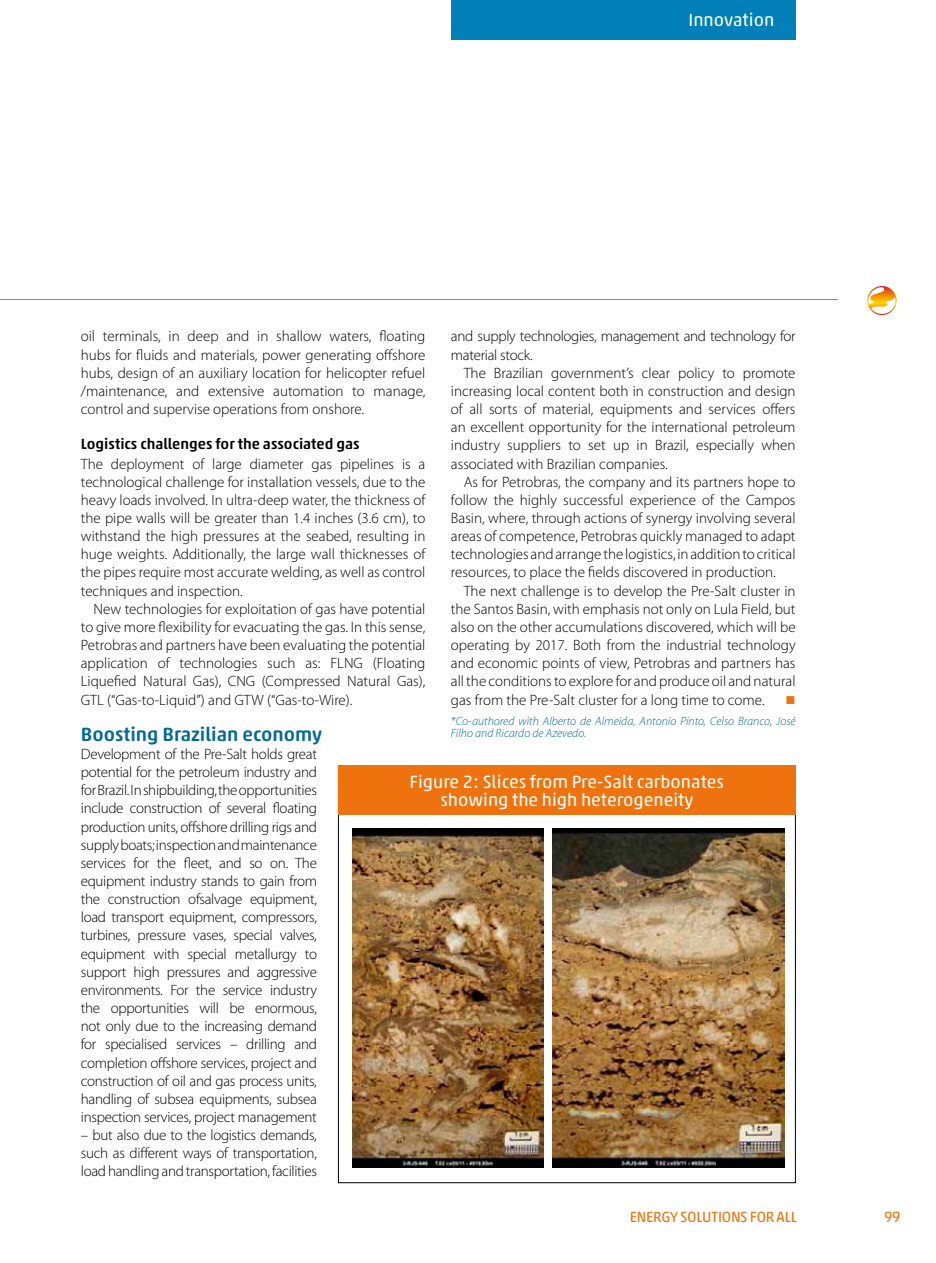
<style>
.page{position:relative;width:936px;height:1263px;background:#fff}
.page>*{position:absolute;margin:0;border:0;box-sizing:border-box;transform-origin:0 0}
.t1{font:500 19.5px "Akko Rounded Pro";color:#006997}
.t2{font:18px/18px "Akko Rounded Pro";color:#fff;text-align:center}
.t3{font:300 15px/18.1px "Myriad Pro";color:#000;text-align:justify}
.t4{font:300 15px/18.1px "Myriad Pro";letter-spacing:-.02em;color:#000}
.t5{font:500 15px "Akko Rounded Pro";color:#000}
.t6{font:15px "Akko Rounded Pro";letter-spacing:-.02em;color:#ee720e}
.t7{font:13.5px "Wingdings";color:#ee720e}
.t8{font:italic 300 12px/12px "Myriad Pro";color:#006997}
</style>
<div class="page">
<hr style="left:0;top:299px;width:837px;height:1px;background:#ee720e">
<svg style="left:867px;top:286px;width:29px;height:29px"></svg>
<div style="left:451px;top:0;width:344px;height:39px;background:#007fb8"></div>
<div style="left:338px;top:765px;width:457px;height:50px;background:#ee720e"></div>
<img style="left:353px;top:828px;width:190px;height:339px">
<img style="left:553px;top:828px;width:231px;height:339px">
<p class="t2" style="left:688px;top:11px;width:87px">I nnovation</p>
<p class="t3" style="left:81px;top:327px;width:346px">oil terminals, in deep and in shallow waters, floating hubs for fluids and materials, power generating offshore hubs, design of an auxiliary location for helicopter refuel /maintenance, and extensive automation to manage, control and supervise operations from onshore.</p>
<p class="t5" style="left:81px;top:435px;width:280px">Logistics challenges for the associated gas</p>
<p class="t3" style="left:81px;top:454px;width:346px">The deployment of large diameter gas pipelines is a technological challenge for installation vessels, due to the heavy loads involved. In ultra-deep water, the thickness of the pipe walls will be greater than 1.4 inches (3.6 cm), to withstand the high pressures at the seabed, resulting in huge weights. Additionally, the large wall thicknesses of the pipes require most accurate welding, as well as control techniques and inspection.</p>
<p class="t3" style="left:81px;top:599px;width:346px;text-indent:13px">New technologies for exploitation of gas have potential to give more flexibility for evacuating the gas. In this sense, Petrobras and partners have been evaluating the potential application of technologies such as: FLNG (Floating Liquefied Natural Gas), CNG (Compressed Natural Gas), GTL (“Gas-to-Liquid”) and GTW (“Gas-to-Wire).</p>
<h1 class="t1" style="left:81px;top:722px;width:243px">Boosting Brazilian economy</h1>
<p class="t3" style="left:81px;top:745px;width:238px">Development of the Pre-Salt holds great potential for the petroleum industry and for Brazil. In shipbuilding, the opportunities include construction of several floating production units, offshore drilling rigs and supply boats; inspection and maintenance services for the fleet, and so on. The equipment industry stands to gain from the construction ofsalvage equipment, load transport equipment, compressors, turbines, pressure vases, special valves, equipment with special metallurgy to support high pressures and aggressive environments. For the service industry the opportunities will be enormous, not only due to the increasing demand for specialised services – drilling and completion offshore services, project and construction of oil and gas process units, handling of subsea equipments, subsea inspection services, project management</p>
<p class="t3" style="left:81px;top:1126px;width:238px">– but also due to the logistics demands, such as different ways of transportation, load handling and transportation, facilities</p>
<p class="t4" style="left:451px;top:327px;width:346px">and supply technologies, management and technology for material stock.</p>
<p class="t3" style="left:451px;top:364px;width:346px;text-indent:13px">The Brazilian government’s clear policy to promote increasing local content both in construction and design of all sorts of material, equipments and services offers an excellent opportunity for the international petroleum industry suppliers to set up in Brazil, especially when associated with Brazilian companies.</p>
<p class="t3" style="left:451px;top:472px;width:346px;text-indent:13px">As for Petrobras, the company and its partners hope to follow the highly successful experience of the Campos Basin, where, through actions of synergy involving several areas of competence, Petrobras quickly managed to adapt technologies and arrange the logistics, in addition to critical resources, to place the fields discovered in production.</p>
<p class="t3" style="left:451px;top:581px;width:346px;text-indent:13px">The next challenge is to develop the Pre-Salt cluster in the Santos Basin, with emphasis not only on Lula Field, but also on the other accumulations discovered, which will be operating by 2017. Both from the industrial technology and economic points of view, Petrobras and partners has all the conditions to explore for and produce oil and natural gas from the Pre-Salt cluster for a long time to come.</p>
<p class="t7" style="left:785px;top:692px;width:12px">■</p>
<p class="t8" style="left:451px;top:715px;width:346px">*Co-authored with Alberto de Almeida, Antonio Pinto, Celso Branco, José<br>Filho and Ricardo de Azevedo.</p>
<p class="t2" style="left:409px;top:773px;width:316px">Figure 2: Slices from Pre-Salt carbonates showing the high heterogeneity</p>
<p class="t6" style="left:629px;top:1207px;width:168px">Energy Solutions For All</p>
<p class="t6" style="left:884px;top:1207px;width:18px">99</p>
</div>
